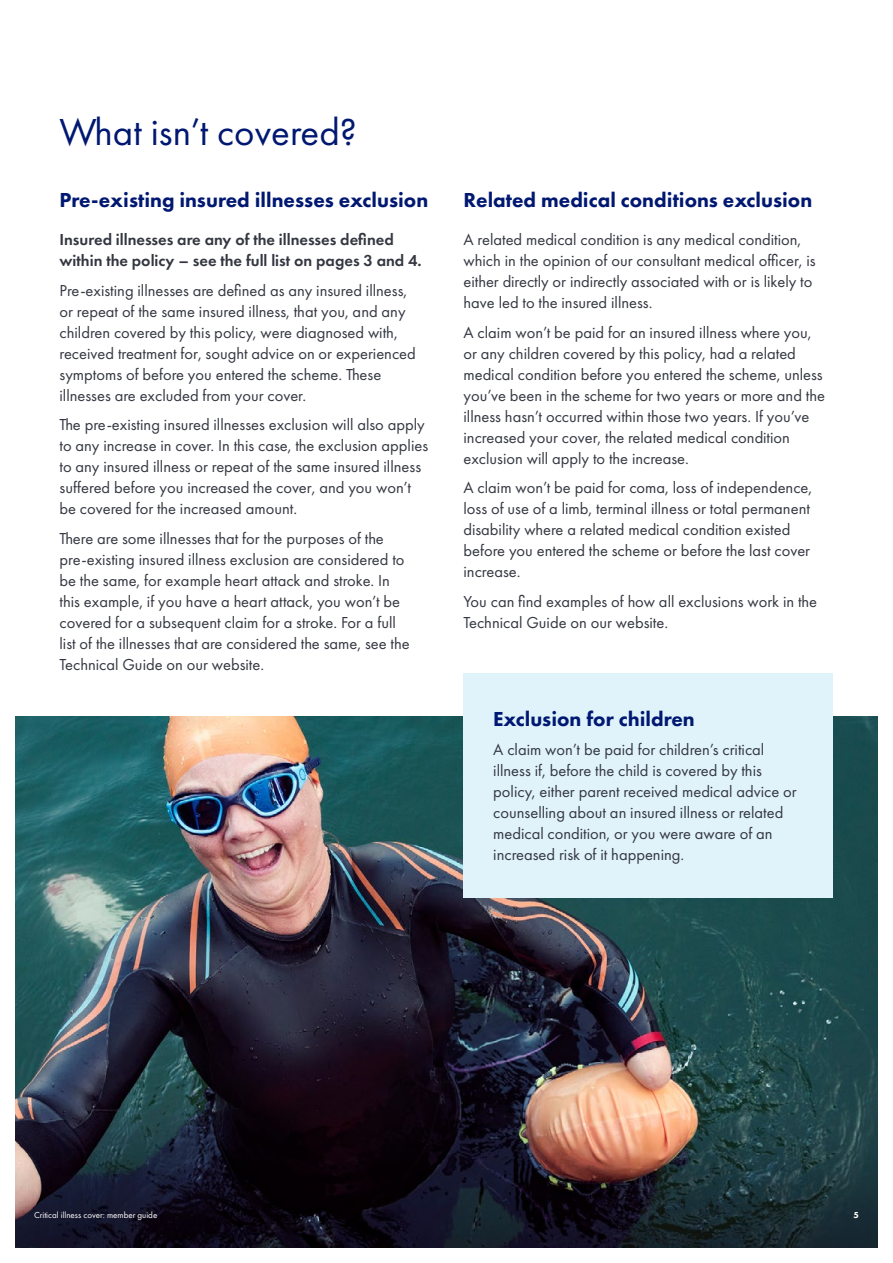
<style>
.page{position:relative;width:893px;height:1263px;background:#fff}
.page>*{position:absolute;margin:0;border:0;box-sizing:border-box;transform-origin:0 0}
.Section_heading{font:39px "Futura PT";color:#001871}
.t1{font:800 21px "Futura PT";color:#001871}
.Body_Copy{font:16.5px/21px "Futura PT";color:#343741}
.Body_Copy-2{font:600 16.5px/21px "Futura PT";color:#343741}
.t2{font:9px "Futura PT";color:#fff}
.t3{font:800 9px "Futura PT";color:#fff}
</style>
<div class="page">
<img style="left:16px;top:716px;width:861px;height:531px">
<div style="left:463px;top:673px;width:370px;height:224px;background:#e0f3fb"></div>
<p class="Section_heading" style="left:60px;top:108px;width:299px">What isn’t covered?</p>
<h2 class="t1" style="left:60px;top:187px;width:370px">Pre-existing insured illnesses exclusion</h2>
<p class="Body_Copy-2" style="left:60px;top:229px;width:364px">Insured illnesses are any of the illnesses defined within the policy – see the full list on pages 3 and 4.</p>
<p class="Body_Copy" style="left:60px;top:280px;width:358px">Pre-existing illnesses are defined as any insured illness, or repeat of the same insured illness, that you, and any children covered by this policy, were diagnosed with, received treatment for, sought advice on or experienced symptoms of before you entered the scheme. These illnesses are excluded from your cover.</p>
<p class="Body_Copy" style="left:60px;top:414px;width:370px">The pre-existing insured illnesses exclusion will also apply to any increase in cover. In this case, the exclusion applies to any insured illness or repeat of the same insured illness suffered before you increased the cover, and you won’t be covered for the increased amount.</p>
<p class="Body_Copy" style="left:60px;top:528px;width:352px">There are some illnesses that for the purposes of the pre-existing insured illness exclusion are considered to be the same, for example heart attack and stroke. In this example, if you have a heart attack, you won’t be covered for a subsequent claim for a stroke. For a full list of the illnesses that are considered the same, see the Technical Guide on our website.</p>
<h2 class="t1" style="left:463px;top:187px;width:350px">Related medical conditions exclusion</h2>
<p class="Body_Copy" style="left:463px;top:229px;width:354px">A related medical condition is any medical condition, which in the opinion of our consultant medical officer, is either directly or indirectly associated with or is likely to have led to the insured illness.</p>
<p class="Body_Copy" style="left:463px;top:322px;width:363px">A claim won’t be paid for an insured illness where you, or any children covered by this policy, had a related medical condition before you entered the scheme, unless you’ve been in the scheme for two years or more and the illness hasn’t occurred within those two years. If you’ve increased your cover, the related medical condition exclusion will apply to the increase.</p>
<p class="Body_Copy" style="left:463px;top:477px;width:350px">A claim won’t be paid for coma, loss of independence, loss of use of a limb, terminal illness or total permanent disability where a related medical condition existed before you entered the scheme or before the last cover increase.</p>
<p class="Body_Copy" style="left:463px;top:591px;width:355px">You can find examples of how all exclusions work in the<br>Technical Guide on our website.</p>
<h2 class="t1" style="left:493px;top:706px;width:203px">Exclusion for children</h2>
<p class="Body_Copy" style="left:493px;top:739px;width:305px">A claim won’t be paid for children’s critical illness if, before the child is covered by this policy, either parent received medical advice or counselling about an insured illness or related medical condition, or you were aware of an increased risk of it happening.</p>
<p class="t2" style="left:34px;top:1209px;width:125px">Critical illness cover: member guide</p>
<p class="t3" style="left:853px;top:1209px;width:7px">5</p>
</div>
